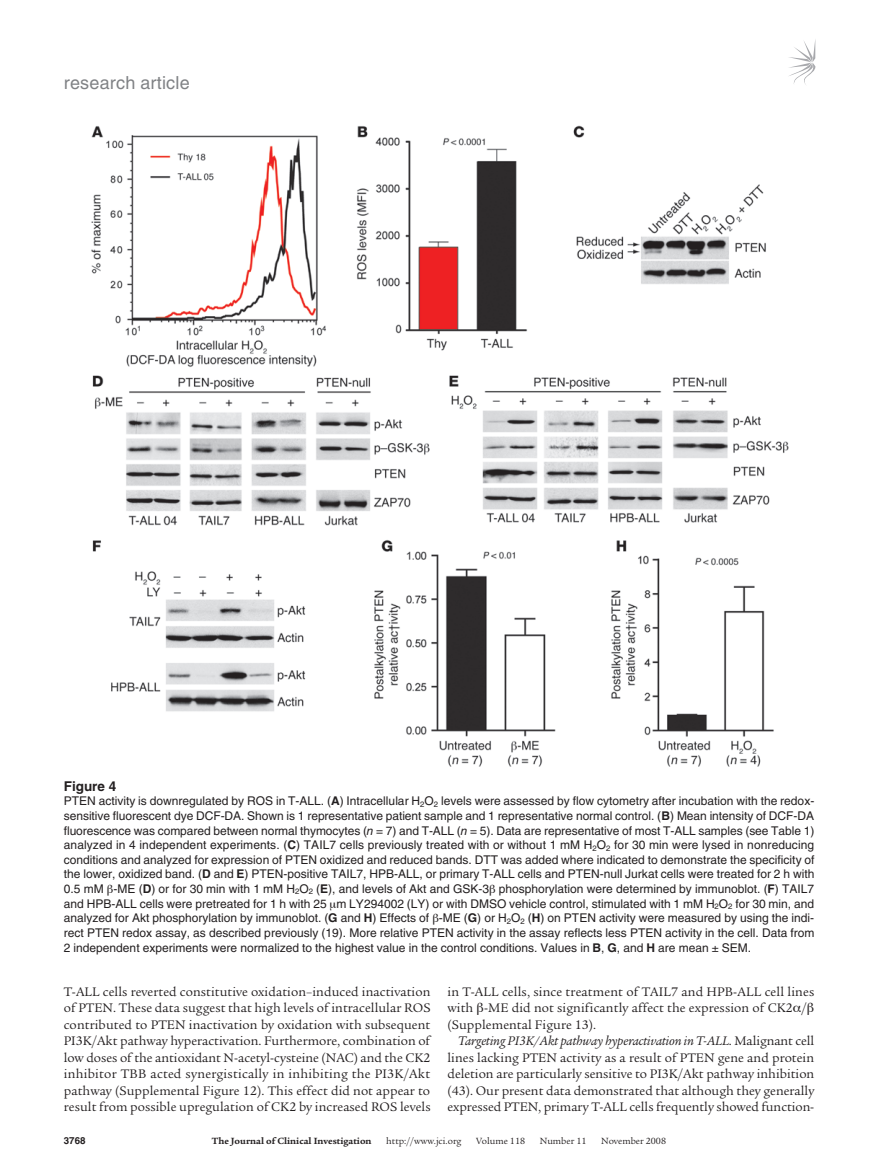
<style>
.page{position:relative;width:878px;height:1174px;background:#fff}
.page>*{position:absolute;margin:0;border:0;box-sizing:border-box;transform-origin:0 0}
.t1{font:18px "Helvetica LT Std";letter-spacing:.01em;color:#808285}
.t2{font:13.5px/16.5px "Legacy Serif Std";letter-spacing:.005em;color:#231f20;text-align:justify}
.t3{font:700 13.5px "Helvetica LT Std";color:#231f20}
.t4{font:12px/14.7px "Helvetica LT Std";color:#231f20;text-align:justify}
.t5{font:9.75px "Legacy Serif Std";color:#231f20}
.t6{font:700 9.75px "Legacy Serif Std";color:#231f20}
.t7{font:700 9.75px "Helvetica LT Std";color:#231f20}
.s1{font-weight:700}
.s2{font-style:italic}
</style>
<div class="page">
<svg style="left:789px;top:41px;width:26px;height:44px"></svg>
<img style="left:91px;top:125px;width:698px;height:642px">
<h1 class="t1" style="left:64px;top:72px;width:127px">research article</h1>
<p class="t3" style="left:64px;top:777px;width:54px">Figure 4</p>
<p class="t4" style="left:64px;top:793px;width:752px">PTEN activity is downregulated by ROS in T-ALL. (<span class="s1">A</span>) Intracellular H<sub>2</sub>O<sub>2</sub> levels were assessed by flow cytometry after incubation with the redox&shy;sensitive fluorescent dye DCF-DA. Shown is 1 representative patient sample and 1 representative normal control. (<span class="s1">B</span>) Mean intensity of DCF-DA fluorescence was compared between normal thymocytes (<span class="s2">n</span> = 7) and T-ALL (<span class="s2">n</span> = 5). Data are representative of most T-ALL samples (see Table 1) analyzed in 4 independent experiments. (<span class="s1">C</span>) TAIL7 cells previously treated with or without 1 mM H<sub>2</sub>O<sub>2</sub> for 30 min were lysed in nonreducing conditions and analyzed for expression of PTEN oxidized and reduced bands. DTT was added where indicated to demonstrate the specificity of the lower, oxidized band. (<span class="s1">D</span> and <span class="s1">E</span>) PTEN-positive TAIL7, HPB-ALL, or primary T-ALL cells and PTEN-null Jurkat cells were treated for 2 h with 0.5 mM -ME (<span class="s1">D</span>) or for 30 min with 1 mM H<sub>2</sub>O<sub>2</sub> (<span class="s1">E</span>), and levels of Akt and GSK-3 phosphorylation were determined by immunoblot. (<span class="s1">F</span>) TAIL7 and HPB-ALL cells were pretreated for 1 h with 25 m LY294002 (LY) or with DMSO vehicle control, stimulated with 1 mM H<sub>2</sub>O<sub>2</sub> for 30 min, and analyzed for Akt phosphorylation by immunoblot. (<span class="s1">G</span> and <span class="s1">H</span>) Effects of -ME (<span class="s1">G</span>) or H<sub>2</sub>O<sub>2</sub> (<span class="s1">H</span>) on PTEN activity were measured by using the indi&shy;rect PTEN redox assay, as described previously (19). More relative PTEN activity in the assay reflects less PTEN activity in the cell. Data from 2 independent experiments were normalized to the highest value in the control conditions. Values in <span class="s1">B</span>, <span class="s1">G</span>, and <span class="s1">H</span> are mean ± SEM.</p>
<p class="t2" style="left:64px;top:983px;width:368px">T-ALL cells reverted constitutive oxidation–induced inactivation of PTEN. These data suggest that high levels of intracellular ROS contributed to PTEN inactivation by oxidation with subsequent PI3K/Akt pathway hyperactivation. Furthermore, combination of low doses of the antioxidant N-acetyl-cysteine (NAC) and the CK2 inhibitor TBB acted synergistically in inhibiting the PI3K/Akt pathway (Supplemental Figure 12). This effect did not appear to result from possible upregulation of CK2 by increased ROS levels</p>
<p class="t2" style="left:447px;top:983px;width:368px;text-align:left">in T-ALL cells, since treatment of TAIL7 and HPB-ALL cell lines with -ME did not significantly affect the expression of CK2 / (Supplemental Figure 13).</p>
<p class="t2" style="left:447px;top:1032px;width:368px;text-indent:11px"><span class="s2">Targeting PI3K/Akt pathway hyperactivation in T-ALL</span>. Malignant cell lines lacking PTEN activity as a result of PTEN gene and protein deletion are particularly sensitive to PI3K/Akt pathway inhibition (43). Our present data demonstrated that although they generally expressed PTEN, primary T-ALL cells frequently showed function-</p>
<p class="t7" style="left:64px;top:1134px;width:23px">3768</p>
<p class="t6" style="left:212px;top:1135px;width:161px">The Journal of Clinical Investigation</p>
<p class="t5" style="left:386px;top:1135px;width:77px">http://www.jci.org</p>
<p class="t5" style="left:476px;top:1135px;width:50px">Volume 118</p>
<p class="t5" style="left:540px;top:1135px;width:48px">Number 11</p>
<p class="t5" style="left:601px;top:1135px;width:66px">November 2008</p>
</div>
